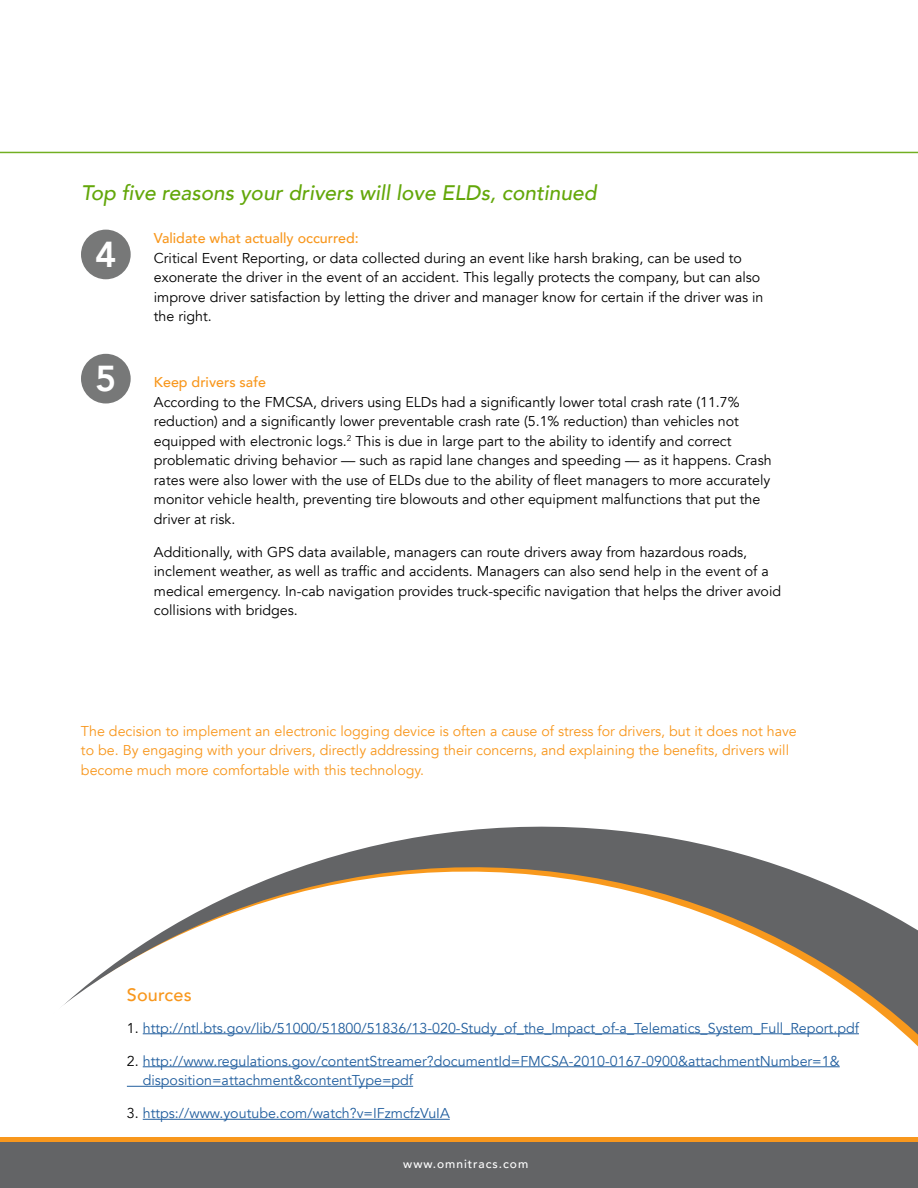
<style>
.page{position:relative;width:918px;height:1188px;background:#fff}
.page>*{position:absolute;margin:0;border:0;box-sizing:border-box;transform-origin:0 0}
.t1{font:800 36px "Avenir";color:#fff}
.t2{font:italic 500 21px "Avenir";color:#63a70a}
.t3{font:500 18px "Avenir";letter-spacing:.01em;color:#f8971d}
.t4{font:14.25px/19.5px "Avenir";color:#000}
.t5{font:14.25px/19.5px "Avenir";color:#215e9e}
.t6{font:14.25px/19.5px "Avenir";color:#f8971d}
.t7{font:500 14.25px "Avenir";color:#f8971d}
.t8{font:500 12px "Avenir";letter-spacing:.08em;color:#fff}
.s1{color:#000}
</style>
<div class="page">
<svg style="left:61px;top:826px;width:857px;height:294px"></svg>
<div style="left:0;top:1137px;width:918px;height:5px;background:#f8971d"></div>
<div style="left:0;top:1142px;width:918px;height:46px;background:#636466"></div>
<hr style="left:0;top:152px;width:918px;height:1px;background:#63a70a">
<hr style="left:143px;top:1033px;width:716px;height:1px;background:#215e9e">
<hr style="left:143px;top:1066px;width:697px;height:1px;background:#215e9e">
<hr style="left:127px;top:1086px;width:286px;height:1px;background:#215e9e">
<hr style="left:143px;top:1119px;width:307px;height:1px;background:#215e9e">
<div style="left:81px;top:230px;width:50px;height:49px;background:#777878;border-radius:50%"></div>
<div style="left:81px;top:354px;width:50px;height:49px;background:#777878;border-radius:50%"></div>
<h2 class="t2" style="left:81px;top:180px;width:517px">Top five reasons your drivers will love ELDs, continued</h2>
<h1 class="t1" style="left:95px;top:227px;width:23px">4</h1>
<h1 class="t1" style="left:95px;top:351px;width:23px">5</h1>
<p class="t7" style="left:154px;top:226px;width:206px">Validate what actually occurred:</p>
<p class="t4" style="left:154px;top:248px;width:611px">Critical Event Reporting, or data collected during an event like harsh braking, can be used to exonerate the driver in the event of an accident. This legally protects the company, but can also improve driver satisfaction by letting the driver and manager know for certain if the driver was in the right.</p>
<p class="t7" style="left:154px;top:370px;width:114px">Keep drivers safe</p>
<p class="t4" style="left:154px;top:392px;width:619px">According to the FMCSA, drivers using ELDs had a significantly lower total crash rate (11.7% reduction) and a significantly lower preventable crash rate (5.1% reduction) than vehicles not equipped with electronic logs.<sup>2</sup> This is due in large part to the ability to identify and correct problematic driving behavior — such as rapid lane changes and speeding — as it happens. Crash rates were also lower with the use of ELDs due to the ability of fleet managers to more accurately monitor vehicle health, preventing tire blowouts and other equipment malfunctions that put the driver at risk.</p>
<p class="t4" style="left:154px;top:542px;width:629px">Additionally, with GPS data available, managers can route drivers away from hazardous roads, inclement weather, as well as traffic and accidents. Managers can also send help in the event of a medical emergency. In-cab navigation provides truck-specific navigation that helps the driver avoid collisions with bridges.</p>
<p class="t6" style="left:81px;top:721px;width:717px">The decision to implement an electronic logging device is often a cause of stress for drivers, but it does not have to be. By engaging with your drivers, directly addressing their concerns, and explaining the benefits, drivers will become much more comfortable with this technology.</p>
<p class="t3" style="left:127px;top:979px;width:66px">Sources</p>
<p class="t5" style="left:127px;top:1018px;width:734px"><span class="s1">1.</span> http://ntl.bts.gov/lib/51000/51800/51836/13-020-Study_of_the_Impact_of-a_Telematics_System_Full_Report.pdf</p>
<p class="t5" style="left:143px;top:1051px;width:699px;text-indent:-16px"><span class="s1">2.</span> http://www.regulations.gov/contentStreamer?documentId=FMCSA-2010-0167-0900&amp;attachmentNumber=1&amp; disposition=attachment&amp;contentType=pdf</p>
<p class="t5" style="left:127px;top:1104px;width:324px"><span class="s1">3.</span> https://www.youtube.com/watch?v=IFzmcfzVuIA</p>
<p class="t8" style="left:403px;top:1153px;width:126px">www.omnitracs.com</p>
</div>
